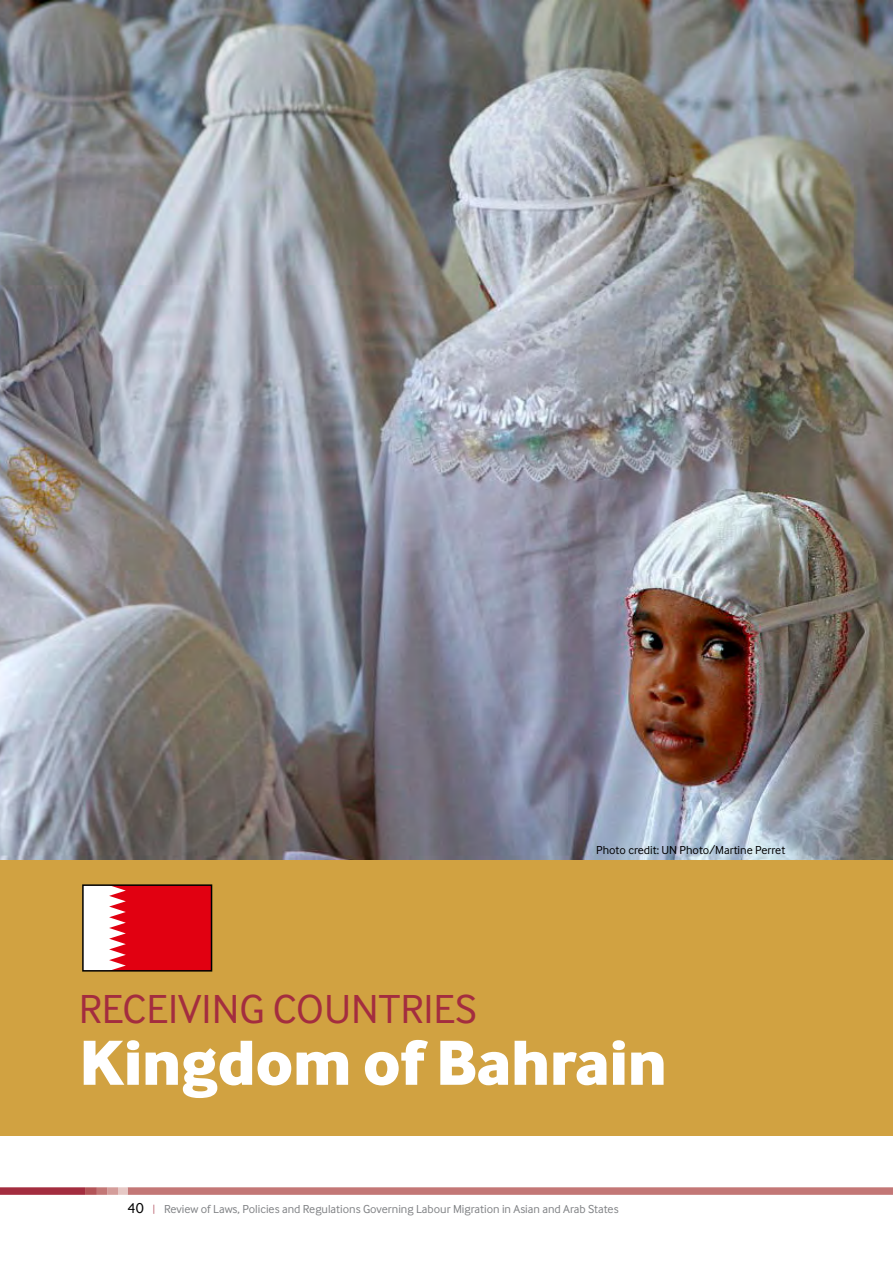
<style>
.page{position:relative;width:893px;height:1263px;background:#fff}
.page>*{position:absolute;margin:0;border:0;box-sizing:border-box;transform-origin:0 0}
.t1{font:66px "Inter Face Corp X Bold";color:#fff}
.t2{font:42px "Inter Face Corp";color:#a32d3f}
.t3{font:12px "Inter Face Corp";color:#808285}
.t4{font:12px "Inter Face Corp";color:#000}
.s1{font-size:15px;color:#000}
.s2{font-weight:300;font-size:11.25px;color:#a32d3f}
</style>
<div class="page">
<div style="left:0;top:1187px;width:85px;height:8px;background:#a32d3f"></div>
<div style="left:128px;top:1187px;width:765px;height:8px;background:#c37776"></div>
<div style="left:118px;top:1187px;width:10px;height:8px;background:#e6c8c5"></div>
<div style="left:107px;top:1187px;width:11px;height:8px;background:#d49d9a"></div>
<div style="left:97px;top:1187px;width:10px;height:8px;background:#c37776"></div>
<div style="left:85px;top:1187px;width:12px;height:8px;background:#b35458"></div>
<div style="left:0;top:179px;width:893px;height:956px;background:#d1a241"></div>
<img style="left:0;top:0;width:893px;height:859px">
<div style="left:83px;top:885px;width:128px;height:86px;background:#e10011"></div>
<svg style="left:85px;top:887px;width:41px;height:81px"></svg>
<div style="left:82px;top:884px;width:130px;height:87px;border:2px solid #000"></div>
<h2 class="t2" style="left:79px;top:985px;width:221px">Receiving Coun</h2>
<h2 class="t2" style="left:379px;top:985px;width:95px">tries</h2>
<p class="t4" style="left:596px;top:843px;width:191px">Photo credit: UN Photo/Martine Perret</p>
<h1 class="t1" style="left:80px;top:1023px;width:589px">Kingdom of Bahrain</h1>
<p class="t3" style="left:128px;top:1202px;width:493px"><span class="s1">40</span> <span class="s2">|</span> Review of Laws, Policies and Regulations Governing Labour Migration in Asian and Arab States</p>
</div>
